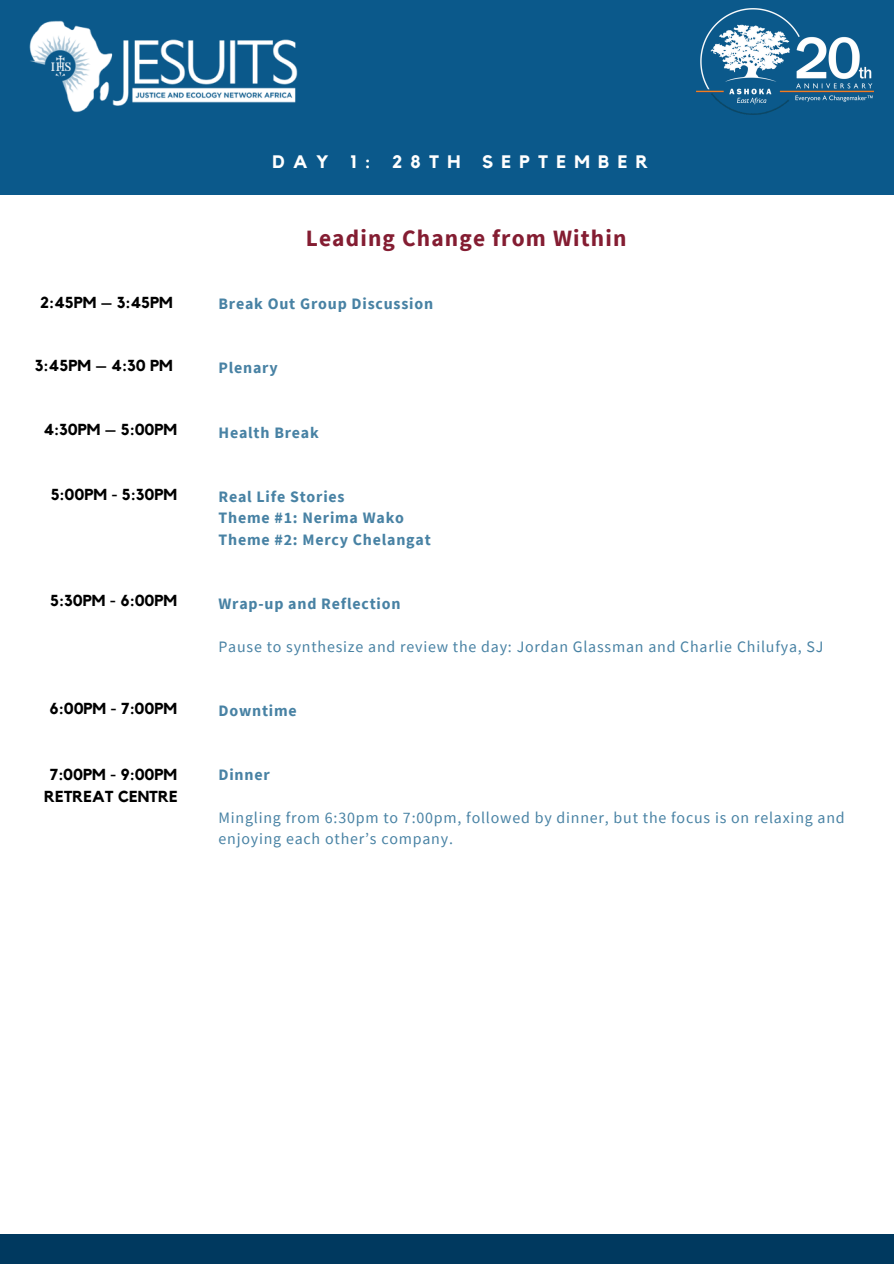
<style>
.page{position:relative;width:894px;height:1264px;background:#fff}
.page>*{position:absolute;margin:0;border:0;box-sizing:border-box;transform-origin:0 0}
.t1{font:700 23.4px "Source Sans Pro";letter-spacing:.05em;color:#841d32}
.t2{font:700 18px "Kollektif";letter-spacing:.46em;color:#fff}
.t3{font:15.9px/21.5px "Source Sans Pro";letter-spacing:.05em;color:#4882a4}
.t4{font:700 15.9px "Source Sans Pro";letter-spacing:.05em;color:#4882a4}
.t5{font:700 15.9px "Kollektif";color:#000}
</style>
<div class="page">
<div style="left:0;top:0;width:893px;height:195px;background:#0b598b"></div>
<div style="left:0;top:1234px;width:893px;height:29px;background:#00395f"></div>
<img style="left:696px;top:9px;width:177px;height:106px">
<img style="left:29px;top:20px;width:269px;height:93px">
<p class="t2" style="left:272px;top:153px;width:377px">DAY 1: 28TH SEPTEMBER</p>
<p class="t1" style="left:305px;top:223px;width:322px">Leading Change from Within</p>
<p class="t5" style="left:40px;top:295px;width:134px">2:45PM – 3:45PM</p>
<p class="t4" style="left:218px;top:293px;width:216px">Break Out Group Discussion</p>
<p class="t5" style="left:35px;top:358px;width:139px">3:45PM – 4:30 PM</p>
<p class="t4" style="left:218px;top:358px;width:61px">Plenary</p>
<p class="t5" style="left:43px;top:422px;width:135px">4:30PM – 5:00PM</p>
<p class="t4" style="left:218px;top:422px;width:102px">Health Break</p>
<p class="t5" style="left:51px;top:487px;width:128px">5:00PM - 5:30PM</p>
<p class="t4" style="left:218px;top:486px;width:128px">Real Life Stories</p>
<p class="t4" style="left:218px;top:507px;width:187px">Theme #1: Nerima Wako</p>
<p class="t4" style="left:218px;top:529px;width:214px">Theme #2: Mercy Chelangat</p>
<p class="t5" style="left:50px;top:593px;width:128px">5:30PM - 6:00PM</p>
<p class="t4" style="left:218px;top:593px;width:183px">Wrap-up and Reflection</p>
<p class="t3" style="left:218px;top:635px;width:606px">Pause to synthesize and review the day: Jordan Glassman and Charlie Chilufya, SJ</p>
<p class="t5" style="left:49px;top:700px;width:129px">6:00PM - 7:00PM</p>
<p class="t4" style="left:218px;top:700px;width:80px">Downtime</p>
<p class="t5" style="left:50px;top:767px;width:129px">7:00PM - 9:00PM</p>
<p class="t5" style="left:44px;top:788px;width:135px">RETREAT CENTRE</p>
<p class="t4" style="left:218px;top:764px;width:53px">Dinner</p>
<p class="t3" style="left:218px;top:806px;width:627px">Mingling from 6:30pm to 7:00pm, followed by dinner, but the focus is on relaxing and enjoying each other’s company.</p>
</div>
